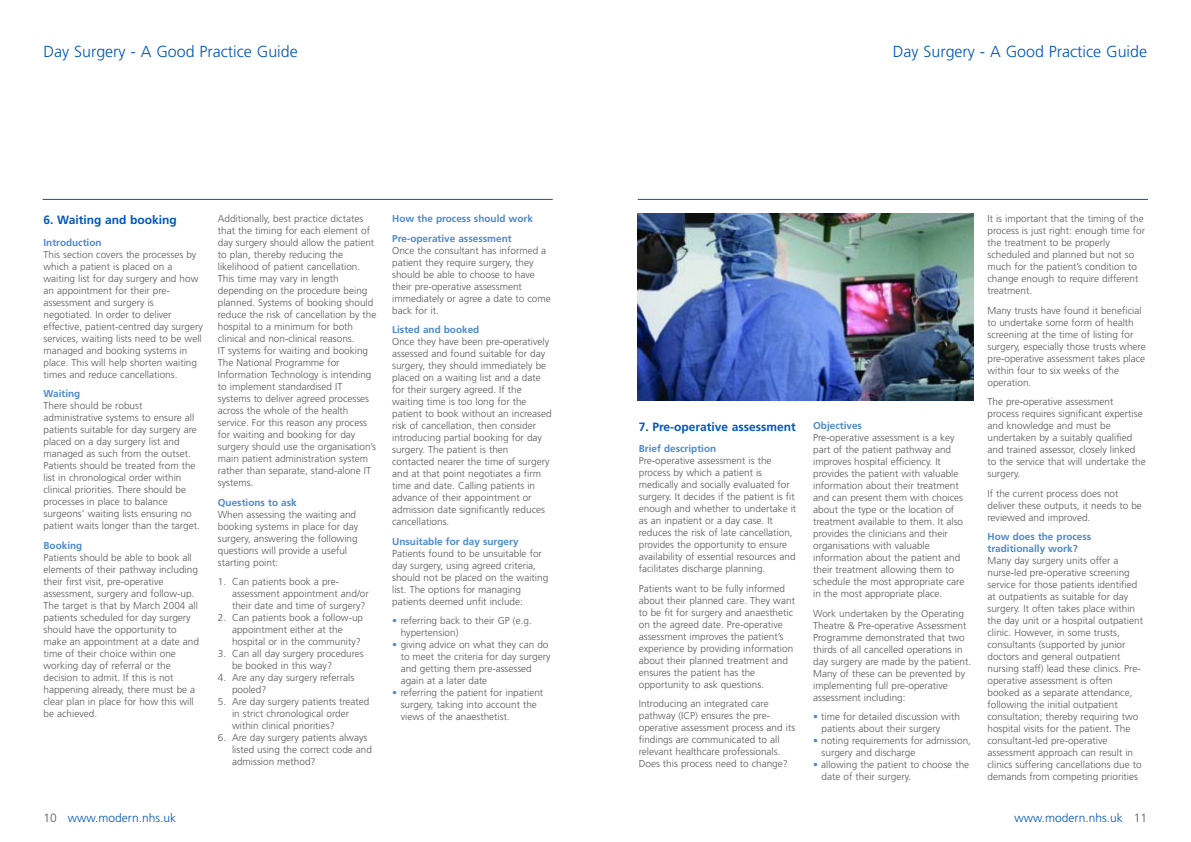
<style>
.page{position:relative;width:1191px;height:842px;background:#fff}
.page>*{position:absolute;margin:0;border:0;box-sizing:border-box;transform-origin:0 0}
.t1{font:300 16px "Frutiger";color:#0057ba}
.t2{font:700 12px "Frutiger";color:#0057ba}
.t3{font:300 12px "Frutiger";color:#0057ba}
.t4{font:300 10px/12px "Frutiger";color:#595959}
.t5{font:700 10px/12px "Frutiger";color:#4d8ace}
.s1{color:#4d8ace}
.s2{color:#595959}
</style>
<div class="page">
<hr style="left:638px;top:199px;width:510px;height:1px;background:#0057ba">
<hr style="left:43px;top:199px;width:510px;height:1px;background:#0057ba">
<img style="left:638px;top:214px;width:336px;height:186px">
<h1 class="t1" style="left:44px;top:45px;width:256px">Day Surgery - A Good Practice Guide</h1>
<p class="t2" style="left:44px;top:215px;width:135px">6. Waiting and booking</p>
<p class="t5" style="left:44px;top:237px;width:60px">Introduction</p>
<p class="t4" style="left:44px;top:249px;width:161px">This section covers the processes by which a patient is placed on a waiting list for day surgery and how an appointment for their pre&shy;assessment and surgery is negotiated. In order to deliver effective, patient-centred day surgery services, waiting lists need to be well managed and booking systems in place. This will help shorten waiting times and reduce cancellations.</p>
<p class="t5" style="left:44px;top:389px;width:38px">Waiting</p>
<p class="t4" style="left:44px;top:401px;width:158px">There should be robust administrative systems to ensure all patients suitable for day surgery are placed on a day surgery list and managed as such from the outset.<br>Patients should be treated from the list in chronological order within clinical priorities. There should be processes in place to balance surgeons’ waiting lists ensuring no patient waits longer than the target.</p>
<p class="t5" style="left:44px;top:540px;width:40px">Booking</p>
<p class="t4" style="left:44px;top:552px;width:157px">Patients should be able to book all elements of their pathway including their first visit, pre-operative assessment, surgery and follow-up.<br>The target is that by March 2004 all patients scheduled for day surgery should have the opportunity to make an appointment at a date and time of their choice within one working day of referral or the decision to admit. If this is not happening already, there must be a clear plan in place for how this will be achieved.</p>
<p class="t4" style="left:218px;top:213px;width:160px">Additionally, best practice dictates that the timing for each element of day surgery should allow the patient to plan, thereby reducing the likelihood of patient cancellation.<br>This time may vary in length depending on the procedure being planned. Systems of booking should reduce the risk of cancellation by the hospital to a minimum for both clinical and non-clinical reasons.<br>IT systems for waiting and booking The National Programme for Information Technology is intending to implement standardised IT systems to deliver agreed processes across the whole of the health service. For this reason any process for waiting and booking for day surgery should use the organisation’s main patient administration system rather than separate, stand-alone IT systems.</p>
<p class="t5" style="left:218px;top:497px;width:80px">Questions to ask</p>
<p class="t4" style="left:218px;top:509px;width:142px">When assessing the waiting and booking systems in place for day surgery, answering the following questions will provide a useful starting point:</p>
<p class="t4" style="left:232px;top:577px;width:138px;text-indent:-14px">1. Can patients book a pre&shy;assessment appointment and/or their date and time of surgery?</p>
<p class="t4" style="left:232px;top:613px;width:133px;text-indent:-14px">2. Can patients book a follow-up appointment either at the hospital or in the community?</p>
<p class="t4" style="left:232px;top:649px;width:133px;text-indent:-14px">3. Can all day surgery procedures be booked in this way?</p>
<p class="t4" style="left:232px;top:673px;width:124px;text-indent:-14px">4. Are any day surgery referrals pooled?</p>
<p class="t4" style="left:232px;top:697px;width:139px;text-indent:-14px">5. Are day surgery patients treated in strict chronological order within clinical priorities?</p>
<p class="t4" style="left:232px;top:733px;width:142px;text-indent:-14px">6. Are day surgery patients always listed using the correct code and admission method?</p>
<p class="t5" style="left:392px;top:210px;width:142px;line-height:19.6px">How the process should work<br>Pre-operative assessment</p>
<p class="t4" style="left:392px;top:245px;width:160px">Once the consultant has informed a patient they require surgery, they should be able to choose to have their pre-operative assessment immediately or agree a date to come back for it.</p>
<p class="t5" style="left:392px;top:325px;width:89px">Listed and booked</p>
<p class="t4" style="left:392px;top:337px;width:161px">Once they have been pre-operatively assessed and found suitable for day surgery, they should immediately be placed on a waiting list and a date for their surgery agreed. If the waiting time is too long for the patient to book without an increased risk of cancellation, then consider introducing partial booking for day surgery. The patient is then contacted nearer the time of surgery and at that point negotiates a firm time and date. Calling patients in advance of their appointment or admission date significantly reduces cancellations.</p>
<p class="t5" style="left:392px;top:536px;width:128px">Unsuitable for day surgery</p>
<p class="t4" style="left:392px;top:548px;width:158px">Patients found to be unsuitable for day surgery, using agreed criteria, should not be placed on the waiting list. The options for managing patients deemed unfit include:</p>
<p class="t4" style="left:401px;top:616px;width:133px;text-indent:-9px"><span class="s1">•</span> referring back to their GP (e.g. hypertension)</p>
<p class="t4" style="left:401px;top:640px;width:151px;text-indent:-9px"><span class="s1">•</span> giving advice on what they can do to meet the criteria for day surgery and getting them pre-assessed again at a later date</p>
<p class="t4" style="left:401px;top:688px;width:144px;text-indent:-9px"><span class="s1">•</span> referring the patient for inpatient surgery, taking into account the views of the anaesthetist.</p>
<h1 class="t1" style="left:893px;top:45px;width:256px">Day Surgery - A Good Practice Guide</h1>
<p class="t2" style="left:639px;top:422px;width:159px">7. Pre-operative assessment</p>
<p class="t5" style="left:639px;top:443px;width:79px">Brief description</p>
<p class="t4" style="left:639px;top:455px;width:159px">Pre-operative assessment is the process by which a patient is medically and socially evaluated for surgery. It decides if the patient is fit enough and whether to undertake it as an inpatient or a day case. It reduces the risk of late cancellation, provides the opportunity to ensure availability of essential resources and facilitates discharge planning.</p>
<p class="t4" style="left:639px;top:583px;width:158px">Patients want to be fully informed about their planned care. They want to be fit for surgery and anaesthetic on the agreed date. Pre-operative assessment improves the patient’s experience by providing information about their planned treatment and ensures the patient has the opportunity to ask questions.</p>
<p class="t4" style="left:639px;top:699px;width:158px">Introducing an integrated care pathway (ICP) ensures the pre&shy;operative assessment process and its findings are communicated to all relevant healthcare professionals.<br>Does this process need to change?</p>
<p class="t5" style="left:813px;top:420px;width:50px">Objectives</p>
<p class="t4" style="left:813px;top:432px;width:153px">Pre-operative assessment is a key part of the patient pathway and improves hospital efficiency. It provides the patient with valuable information about their treatment and can present them with choices about the type or the location of treatment available to them. It also provides the clinicians and their organisations with valuable information about the patient and their treatment allowing them to schedule the most appropriate care in the most appropriate place.</p>
<p class="t4" style="left:813px;top:608px;width:160px">Work undertaken by the Operating Theatre &amp; Pre-operative Assessment Programme demonstrated that two thirds of all cancelled operations in day surgery are made by the patient.<br>Many of these can be prevented by implementing full pre-operative assessment including:</p>
<p class="t4" style="left:822px;top:712px;width:140px;text-indent:-9px"><span class="s1">•</span> time for detailed discussion with patients about their surgery</p>
<p class="t4" style="left:822px;top:736px;width:151px;text-indent:-9px"><span class="s1">•</span> noting requirements for admission, surgery and discharge</p>
<p class="t4" style="left:822px;top:760px;width:149px;text-indent:-9px"><span class="s1">•</span> allowing the patient to choose the date of their surgery.</p>
<p class="t4" style="left:987px;top:213px;width:159px">It is important that the timing of the process is just right: enough time for the treatment to be properly scheduled and planned but not so much for the patient’s condition to change enough to require different treatment.</p>
<p class="t4" style="left:987px;top:305px;width:160px">Many trusts have found it beneficial to undertake some form of health screening at the time of listing for surgery, especially those trusts where pre-operative assessment takes place within four to six weeks of the operation.</p>
<p class="t4" style="left:987px;top:397px;width:160px">The pre-operative assessment process requires significant expertise and knowledge and must be undertaken by a suitably qualified and trained assessor, closely linked to the service that will undertake the surgery.</p>
<p class="t4" style="left:987px;top:488px;width:156px">If the current process does not deliver these outputs, it needs to be reviewed and improved.</p>
<p class="t5" style="left:987px;top:532px;width:105px">How does the process traditionally work?</p>
<p class="t4" style="left:987px;top:556px;width:157px">Many day surgery units offer a nurse-led pre-operative screening service for those patients identified at outpatients as suitable for day surgery. It often takes place within the day unit or a hospital outpatient clinic. However, in some trusts, consultants (supported by junior doctors and general outpatient nursing staff) lead these clinics. Pre&shy;operative assessment is often booked as a separate attendance, following the initial outpatient consultation; thereby requiring two hospital visits for the patient. The consultant-led pre-operative assessment approach can result in clinics suffering cancellations due to demands from competing priorities</p>
<p class="t3" style="left:44px;top:813px;width:134px"><span class="s2">10</span> www.modern.nhs.uk</p>
<p class="t3" style="left:1014px;top:813px;width:134px">www.modern.nhs.uk <span class="s2">11</span></p>
</div>
